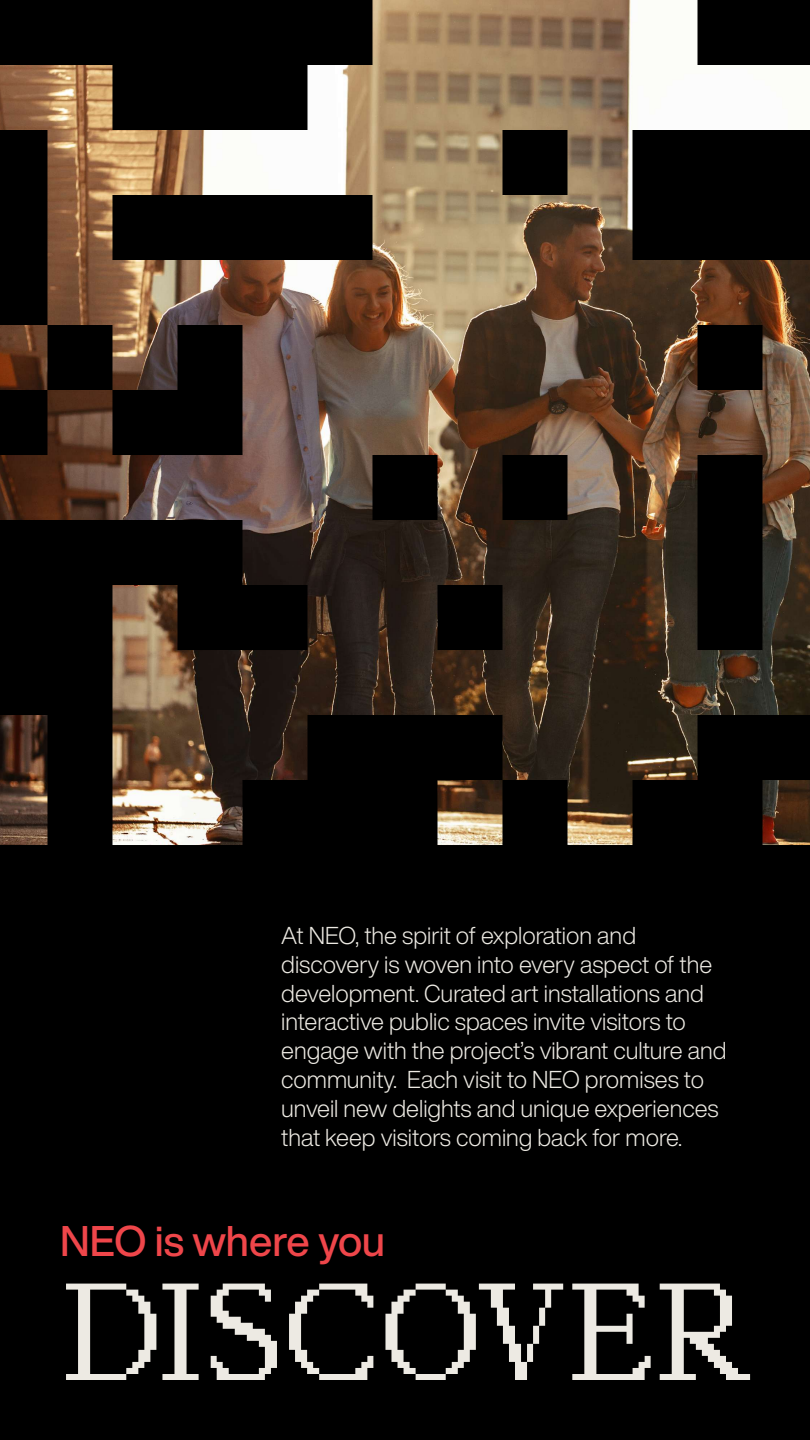
<style>
.page{position:relative;width:810px;height:1440px;background:#000}
.page>*{position:absolute;margin:0;border:0;box-sizing:border-box;transform-origin:0 0}
.t1{font:150.68px "PP Mondwest";letter-spacing:-.02em;color:#edeae3}
.t2{font:500 42.15px "Helvetica Now Display";letter-spacing:-.01em;color:#ef464a}
.t3{font:300 24px/28.8px "Helvetica Now Display";color:#edeae3}
</style>
<div class="page">
<img style="left:0;top:0;width:810px;height:845px">
<p class="t3" style="left:281px;top:921px;width:447px">At NEO, the spirit of exploration and discovery is woven into every aspect of the development. Curated art installations and interactive public spaces invite visitors to engage with the project’s vibrant culture and community. Each visit to NEO promises to unveil new delights and unique experiences that keep visitors coming back for more.</p>
<h2 class="t2" style="left:60px;top:1212px;width:327px">NEO is where you</h2>
<h1 class="t1" style="left:60px;top:1241px;width:695px">DISCOVER</h1>
</div>
